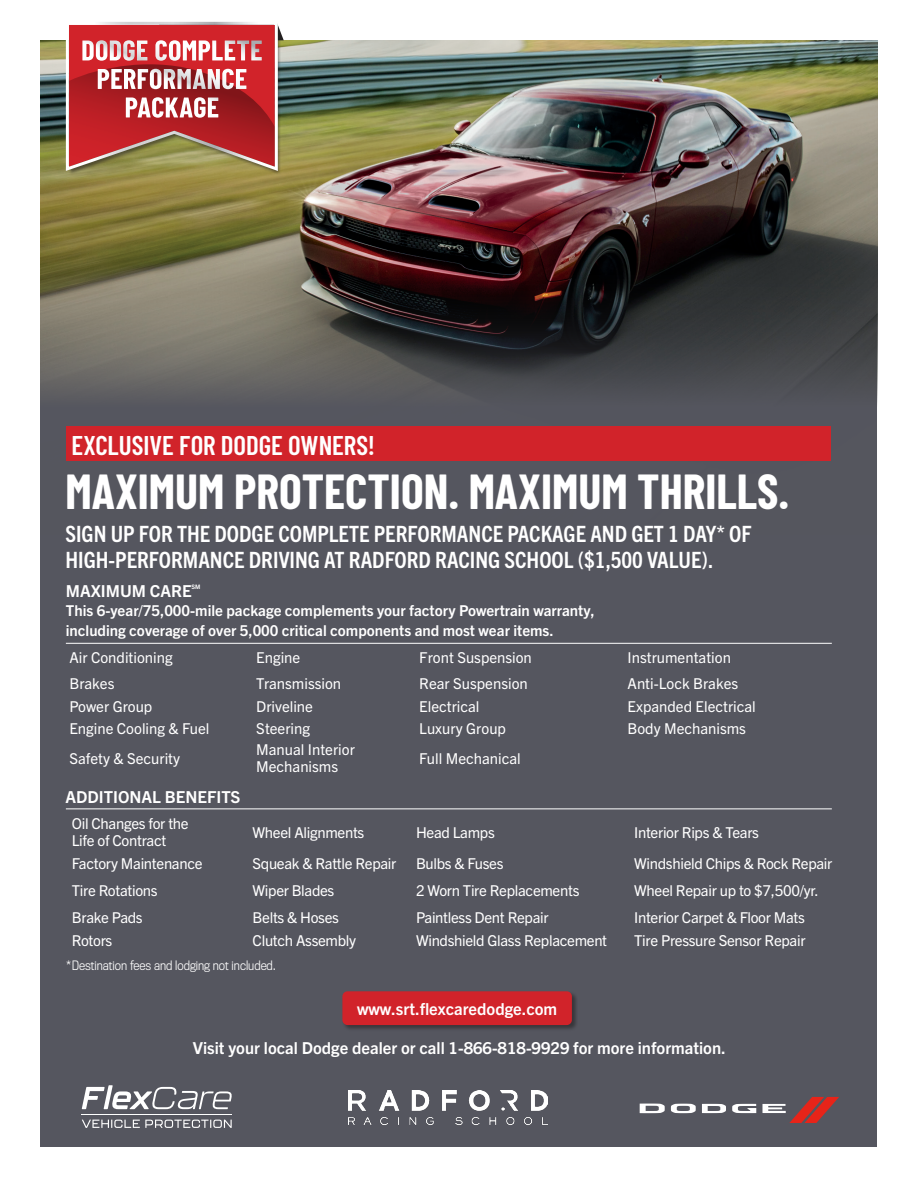
<style>
.page{position:relative;width:918px;height:1188px;background:#fff}
.page>*{position:absolute;margin:0;border:0;box-sizing:border-box;transform-origin:0 0}
.t1{font:700 48px "Barlow Condensed";color:#fff}
.t2{font:700 28.5px/28.5px "Barlow Condensed";letter-spacing:.005em;color:#fff;text-align:center}
.t3{font:600 27px "Barlow Condensed";letter-spacing:-.005em;color:#fff}
.t4{font:700 condensed 22.5px/25.5px "Trade Gothic Next LT Pro";color:#fff}
.t5{font:700 16.5px "Trade Gothic Next LT Pro";color:#fff}
.t6{font:15px/16.5px "Trade Gothic Next LT Pro";letter-spacing:-.02em;color:#fff}
.t7{font:15px "Trade Gothic Next LT Pro";color:#fff}
.t8{font:700 15px/19.5px "Trade Gothic Next LT Pro";color:#fff}
.t9{font:300 12px "Titling Gothic FB Narrow";color:#fff}
.t10{font:700 6.15px "Trade Gothic Next LT Pro";color:#fff}
</style>
<div class="page">
<div style="left:40px;top:40px;width:838px;height:1108px;background:#55565f"></div>
<img style="left:40px;top:40px;width:838px;height:495px">
<div style="left:66px;top:426px;width:764px;height:35px;background:#d1232a"></div>
<hr style="left:66px;top:643px;width:766px;height:1px;background:#fff">
<hr style="left:66px;top:808px;width:766px;height:1px;background:#fff">
<svg style="left:64px;top:21px;width:220px;height:152px;background:#b5413c"></svg>
<div style="left:342px;top:991px;width:236px;height:41px;background:#231f20;opacity:.58"></div>
<div style="left:342px;top:991px;width:230px;height:34px;background:#d1232a;border-radius:5px"></div>
<svg style="left:82px;top:1085px;width:150px;height:24px"></svg>
<hr style="left:82px;top:1114px;width:150px;height:1px;background:#fff">
<svg style="left:82px;top:1120px;width:150px;height:8px"></svg>
<img style="left:349px;top:1090px;width:198px;height:35px">
<svg style="left:640px;top:1097px;width:199px;height:26px"></svg>
<p class="t2" style="left:81px;top:34px;width:183px">DODGE COMPLETE<br>PERFORMANCE<br>PACKAGE</p>
<p class="t3" style="left:71px;top:427px;width:305px">EXCLUSIVE FOR DODGE OWNERS!</p>
<p class="t1" style="left:65px;top:457px;width:725px">MAXIMUM PROTECTION. MAXIMUM THRILLS.</p>
<p class="t4" style="left:65px;top:520px;width:688px">SIGN UP FOR THE DODGE COMPLETE PERFORMANCE PACKAGE AND GET 1 DAY* OF<br>HIGH-PERFORMANCE DRIVING AT RADFORD RACING SCHOOL ($1,500 VALUE).</p>
<p class="t5" style="left:66px;top:579px;width:127px">MAXIMUM CARE</p>
<p class="t10" style="left:192px;top:582px;width:10px">SM</p>
<p class="t8" style="left:66px;top:600px;width:530px">This 6-year/75,000-mile package complements your factory Powertrain warranty, including coverage of over 5,000 critical components and most wear items.</p>
<p class="t7" style="left:69px;top:647px;width:105px">Air Conditioning</p>
<p class="t6" style="left:256px;top:648px;width:46px">Engine</p>
<p class="t7" style="left:419px;top:647px;width:114px">Front Suspension</p>
<p class="t7" style="left:628px;top:647px;width:105px">Instrumentation</p>
<p class="t6" style="left:69px;top:675px;width:47px">Brakes</p>
<p class="t7" style="left:256px;top:673px;width:87px">Transmission</p>
<p class="t7" style="left:419px;top:673px;width:110px">Rear Suspension</p>
<p class="t7" style="left:628px;top:673px;width:112px">Anti-Lock Brakes</p>
<p class="t7" style="left:69px;top:696px;width:85px">Power Group</p>
<p class="t7" style="left:256px;top:696px;width:58px">Driveline</p>
<p class="t7" style="left:419px;top:696px;width:62px">Electrical</p>
<p class="t7" style="left:628px;top:696px;width:130px">Expanded Electrical</p>
<p class="t7" style="left:69px;top:718px;width:142px">Engine Cooling &amp; Fuel</p>
<p class="t7" style="left:256px;top:718px;width:55px">Steering</p>
<p class="t7" style="left:419px;top:718px;width:88px">Luxury Group</p>
<p class="t7" style="left:628px;top:718px;width:120px">Body Mechanisms</p>
<p class="t7" style="left:69px;top:748px;width:112px">Safety &amp; Security</p>
<p class="t7" style="left:256px;top:740px;width:100px">Manual Interior</p>
<p class="t7" style="left:256px;top:756px;width:83px">Mechanisms</p>
<p class="t7" style="left:419px;top:748px;width:103px">Full Mechanical</p>
<p class="t5" style="left:65px;top:786px;width:176px">ADDITIONAL BENEFITS</p>
<p class="t6" style="left:72px;top:815px;width:118px">Oil Changes for the<br>Life of Contract</p>
<p class="t6" style="left:253px;top:823px;width:113px">Wheel Alignments</p>
<p class="t6" style="left:416px;top:823px;width:80px">Head Lamps</p>
<p class="t6" style="left:634px;top:823px;width:126px">Interior Rips &amp; Tears</p>
<p class="t6" style="left:72px;top:855px;width:132px">Factory Maintenance</p>
<p class="t6" style="left:253px;top:855px;width:145px">Squeak &amp; Rattle Repair</p>
<p class="t6" style="left:416px;top:855px;width:89px">Bulbs &amp; Fuses</p>
<p class="t6" style="left:634px;top:855px;width:200px">Windshield Chips &amp; Rock Repair</p>
<p class="t6" style="left:72px;top:881px;width:87px">Tire Rotations</p>
<p class="t6" style="left:253px;top:881px;width:83px">Wiper Blades</p>
<p class="t6" style="left:416px;top:881px;width:165px">2 Worn Tire Replacements</p>
<p class="t6" style="left:634px;top:881px;width:186px">Wheel Repair up to $7,500/yr.</p>
<p class="t6" style="left:72px;top:908px;width:72px">Brake Pads</p>
<p class="t6" style="left:253px;top:908px;width:88px">Belts &amp; Hoses</p>
<p class="t6" style="left:416px;top:908px;width:134px">Paintless Dent Repair</p>
<p class="t6" style="left:634px;top:908px;width:172px">Interior Carpet &amp; Floor Mats</p>
<p class="t6" style="left:72px;top:932px;width:42px">Rotors</p>
<p class="t6" style="left:253px;top:932px;width:105px">Clutch Assembly</p>
<p class="t6" style="left:416px;top:932px;width:193px">Windshield Glass Replacement</p>
<p class="t6" style="left:634px;top:932px;width:173px">Tire Pressure Sensor Repair</p>
<p class="t9" style="left:66px;top:959px;width:212px">*Destination fees and lodging not included.</p>
<p class="t5" style="left:357px;top:997px;width:202px">www.srt.flexcaredodge.com</p>
<p class="t5" style="left:193px;top:1036px;width:534px">Visit your local Dodge dealer or call 1-866-818-9929 for more information.</p>
</div>
